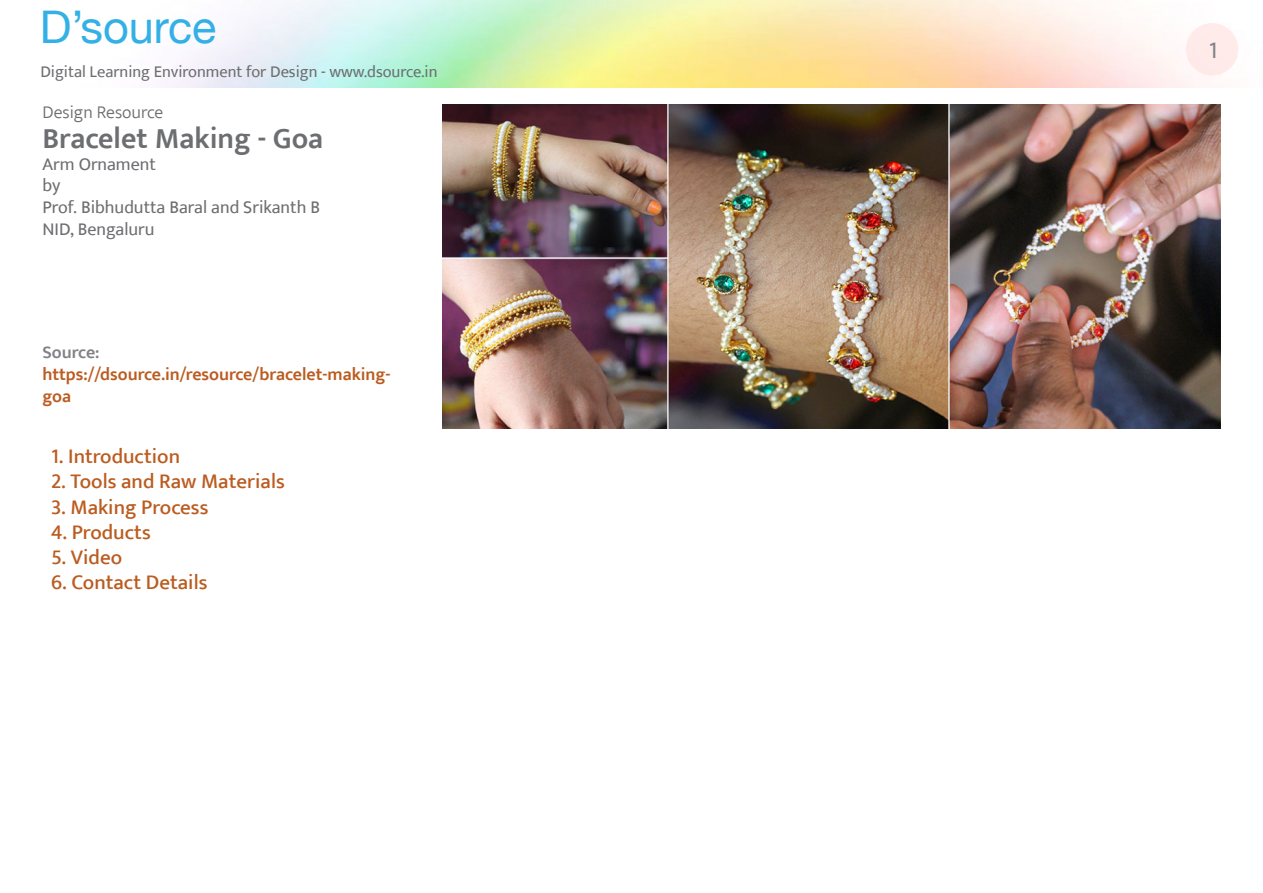
<style>
.page{position:relative;width:1263px;height:893px;background:#fff}
.page>*{position:absolute;margin:0;border:0;box-sizing:border-box;transform-origin:0 0}
.t1{font:45px "Helvetica Neue";color:#33b0e5}
.t2{font:600 30px "Ek Mukta";color:#6d6e71}
.t3{font:24px "Ek Mukta";color:#808285}
.t4{font:500 21px "Ek Mukta";color:#bb5c20}
.t5{font:18px/21.6px "Ek Mukta";color:#6d6e71}
.t6{font:600 18px/21.6px "Ek Mukta";color:#bb5c20}
.t7{font:300 18px "Ek Mukta";color:#6d6e71}
.t8{font:600 18px "Ek Mukta";color:#808285}
.t9{font:16.5px "Ek Mukta";color:#6d6e71}
</style>
<div class="page">
<div style="left:1186px;top:23px;width:52px;height:52px;background:#feebea;border-radius:50%"></div>
<img style="left:442px;top:105px;width:778px;height:324px">
<h1 class="t1" style="left:40px;top:-6px;width:178px">D’source</h1>
<p class="t9" style="left:40px;top:62px;width:399px">Digital Learning Environment for Design - www.dsource.in</p>
<p class="t7" style="left:43px;top:101px;width:122px">Design Resource</p>
<h2 class="t2" style="left:43px;top:120px;width:282px">Bracelet Making - Goa</h2>
<p class="t5" style="left:43px;top:153px;width:279px">Arm Ornament<br>by<br>Prof. Bibhudutta Baral and Srikanth B<br>NID, Bengaluru</p>
<p class="t8" style="left:43px;top:342px;width:59px">Source:</p>
<p class="t6" style="left:43px;top:363px;width:350px">https://dsource.in/resource/bracelet-making&shy;goa</p>
<p class="t4" style="left:51px;top:444px;width:131px">1. Introduction</p>
<p class="t4" style="left:51px;top:469px;width:235px">2. Tools and Raw Materials</p>
<p class="t4" style="left:51px;top:494px;width:159px">3. Making Process</p>
<p class="t4" style="left:51px;top:519px;width:101px">4. Products</p>
<p class="t4" style="left:51px;top:544px;width:73px">5. Video</p>
<p class="t4" style="left:51px;top:570px;width:158px">6. Contact Details</p>
<p class="t3" style="left:1209px;top:35px;width:10px">1</p>
</div>
